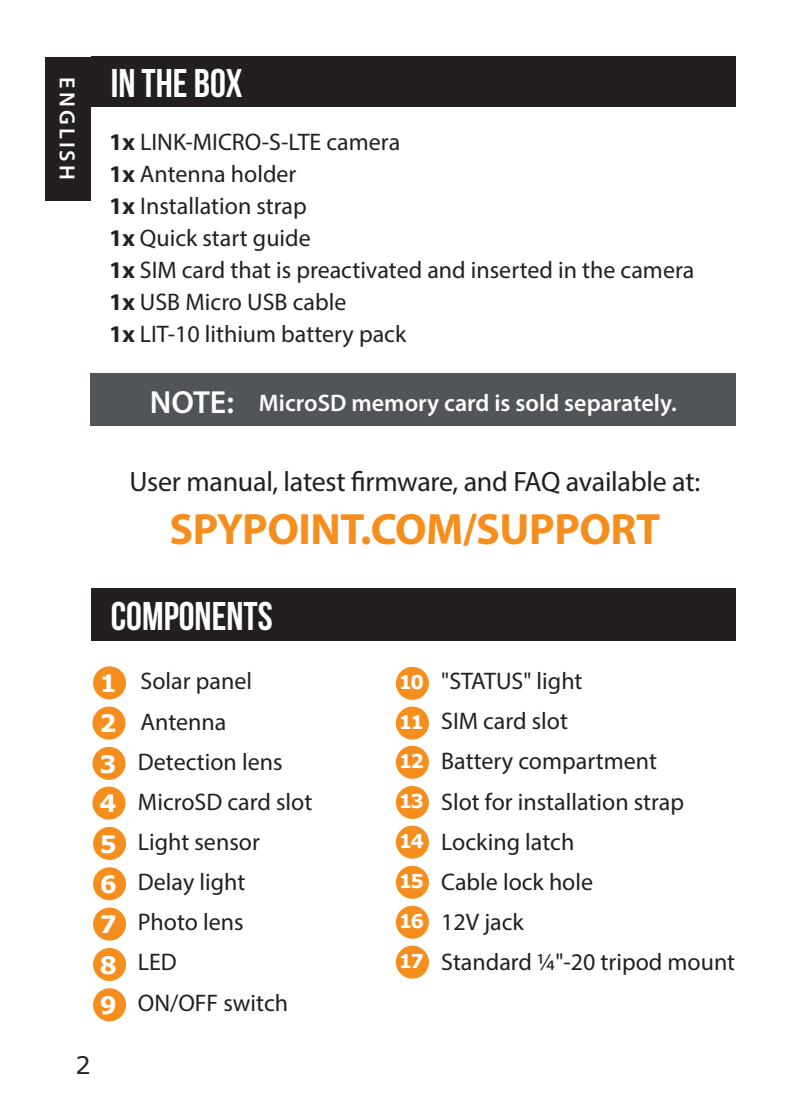
<style>
.page{position:relative;width:794px;height:1112px;background:#fff}
.page>*{position:absolute;margin:0;border:0;box-sizing:border-box;transform-origin:0 0}
.t1{font:700 44px "Myriad Pro";letter-spacing:-.01em;color:#f68e1e}
.t2{font:700 40px "Bebas Neue";color:#fff}
.t3{font:28px "Myriad Pro";letter-spacing:-.01em;color:#231f20}
.t4{font:24px/40px "Myriad Pro";color:#231f20}
.t5{font:600 24px "Myriad Pro";color:#fff}
.t6{font:700 24px/40.4px "Verdana";color:#fff;text-align:justify}
.t7{font:24px "Verdana";color:#231f20}
.t8{font:600 22px "Myriad Pro";letter-spacing:.14em;color:#fff}
.t9{font:700 19.2px/40px "Verdana";letter-spacing:-.1em;color:#fff}
.s1{font-weight:700}
.s2{font-size:32px}
</style>
<div class="page">
<div style="left:45px;top:57px;width:46px;height:143px;background:#231f20"></div>
<div style="left:91px;top:57px;width:644px;height:50px;background:#231f20"></div>
<div style="left:91px;top:373px;width:645px;height:52px;background:#515458"></div>
<div style="left:91px;top:588px;width:644px;height:52px;background:#231f20"></div>
<div style="left:93px;top:666px;width:33px;height:33px;background:#f68e1e;border-radius:50%"></div>
<div style="left:92px;top:706px;width:33px;height:33px;background:#f68e1e;border-radius:50%"></div>
<div style="left:92px;top:746px;width:33px;height:33px;background:#f68e1e;border-radius:50%"></div>
<div style="left:92px;top:786px;width:33px;height:33px;background:#f68e1e;border-radius:50%"></div>
<div style="left:93px;top:826px;width:33px;height:33px;background:#f68e1e;border-radius:50%"></div>
<div style="left:93px;top:867px;width:33px;height:33px;background:#f68e1e;border-radius:50%"></div>
<div style="left:93px;top:907px;width:33px;height:33px;background:#f68e1e;border-radius:50%"></div>
<div style="left:93px;top:947px;width:33px;height:33px;background:#f68e1e;border-radius:50%"></div>
<div style="left:93px;top:988px;width:33px;height:33px;background:#f68e1e;border-radius:50%"></div>
<div style="left:396px;top:666px;width:33px;height:33px;background:#f68e1e;border-radius:50%"></div>
<div style="left:396px;top:745px;width:33px;height:33px;background:#f68e1e;border-radius:50%"></div>
<div style="left:396px;top:785px;width:33px;height:33px;background:#f68e1e;border-radius:50%"></div>
<div style="left:396px;top:865px;width:33px;height:33px;background:#f68e1e;border-radius:50%"></div>
<div style="left:396px;top:905px;width:33px;height:33px;background:#f68e1e;border-radius:50%"></div>
<div style="left:396px;top:706px;width:33px;height:33px;background:#f68e1e;border-radius:50%"></div>
<div style="left:396px;top:945px;width:33px;height:33px;background:#f68e1e;border-radius:50%"></div>
<div style="left:396px;top:825px;width:33px;height:33px;background:#f68e1e;border-radius:50%"></div>
<p class="t8" style="left:81px;top:77px;width:104px;rotate:90deg">ENGLISH</p>
<h2 class="t2" style="left:111px;top:61px;width:133px">IN THE BOX</h2>
<p class="t4" style="left:109px;top:126px;width:586px;line-height:32px"><span class="s1">1x</span> LINK-MICRO-S-LTE camera<br><span class="s1">1x</span> Antenna holder<br><span class="s1">1x</span> Installation strap<br><span class="s1">1x</span> Quick start guide<br><span class="s1">1x</span> SIM card that is preactivated and inserted in the camera<br><span class="s1">1x</span> USB Micro USB cable<br><span class="s1">1x</span> LIT-10 lithium battery pack</p>
<p class="t5" style="left:150px;top:387px;width:528px"><span class="s2">NOTE:</span> MicroSD memory card is sold separately.</p>
<p class="t3" style="left:130px;top:464px;width:572px">User manual, latest firmware, and FAQ available at:</p>
<h1 class="t1" style="left:169px;top:500px;width:492px">SPYPOINT.COM/SUPPORT</h1>
<h2 class="t2" style="left:111px;top:593px;width:163px">COMPONENTS</h2>
<p class="t4" style="left:138px;top:660px;width:176px">Solar panel<br>Antenna<br>Detection lens<br>MicroSD card slot<br>Light sensor<br>Delay light<br>Photo lens<br>LED<br>ON/OFF switch</p>
<p class="t6" style="left:99px;top:662px;width:19px">1<br>2<br>3<br>4<br>5<br>6<br>7<br>8<br>9</p>
<p class="t9" style="left:399px;top:662px;width:27px">10</p>
<p class="t9" style="left:399px;top:701px;width:27px">11</p>
<p class="t9" style="left:399px;top:740px;width:27px">12<br>13</p>
<p class="t9" style="left:399px;top:820px;width:27px">14</p>
<p class="t9" style="left:399px;top:860px;width:27px">15<br>16</p>
<p class="t9" style="left:399px;top:940px;width:27px">17</p>
<p class="t7" style="left:75px;top:1048px;width:17px">2</p>
<p class="t4" style="left:441px;top:660px;width:295px">"STATUS" light<br>SIM card slot<br>Battery compartment<br>Slot for installation strap<br>Locking latch<br>Cable lock hole<br>12V jack<br>Standard ¼"-20 tripod mount</p>
</div>
